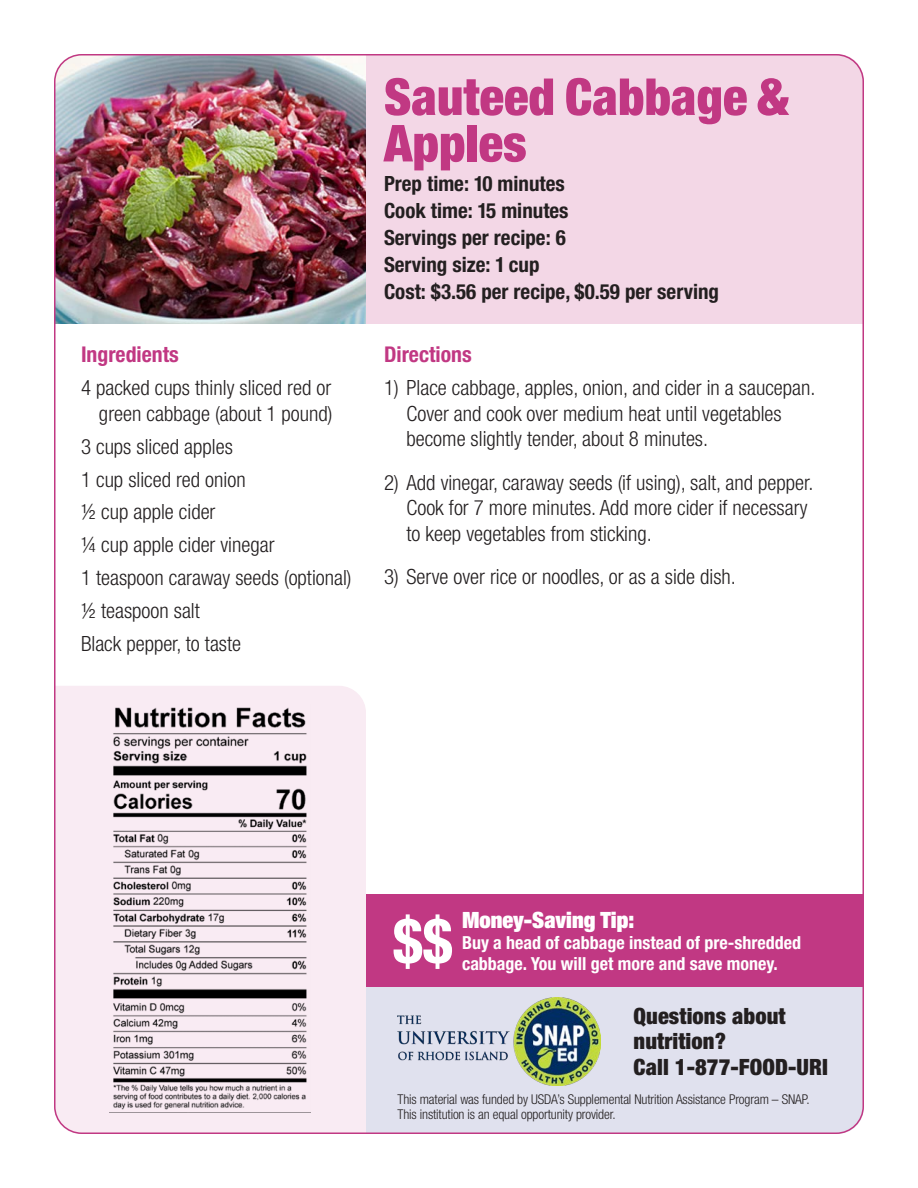
<style>
.page{position:relative;width:918px;height:1188px;background:#fff}
.page>*{position:absolute;margin:0;border:0;box-sizing:border-box;transform-origin:0 0}
.t1{font:700 condensed 62.1px "Helvetica Neue LT Pro";color:#fff}
.Recipe_Title{font:900 condensed 51px/46.5px "Helvetica Neue LT Pro";color:#c13883}
.t2{font:900 condensed 22.5px/25.5px "Helvetica Neue LT Pro";letter-spacing:.005em;color:#231f20}
.t3{font:900 condensed 22.5px "Helvetica Neue LT Pro";color:#fff}
.t4{font:700 condensed 21.75px "Helvetica Neue LT Pro";color:#c13883}
.Directions_lists{font:300 condensed 21px/25.5px "Helvetica Neue LT Pro";color:#231f20}
.Ingredients_list{font:300 condensed 21px/25.5px "Helvetica Neue LT Pro";color:#231f20;text-align:right}
.Recipe_details{font:700 condensed 21px "Helvetica Neue LT Pro";color:#231f20}
.t5{font:700 condensed 18px "Helvetica Neue LT Pro";color:#fff}
.t6{font:300 condensed 13.5px/15px "Helvetica Neue LT Pro";letter-spacing:-.01em;color:#231f20}
</style>
<div class="page">
<img style="left:54px;top:54px;width:312px;height:270px">
<div style="left:366px;top:54px;width:498px;height:270px;background:#f3d7e6"></div>
<div style="left:366px;top:894px;width:498px;height:93px;background:#c13883"></div>
<div style="left:54px;top:686px;width:312px;height:448px;background:#f9ebf3"></div>
<div style="left:366px;top:987px;width:498px;height:147px;background:#e0e1ee"></div>
<img style="left:398px;top:998px;width:202px;height:88px">
<img style="left:110px;top:705px;width:200px;height:407px">
<p class="t4" style="left:81px;top:342px;width:99px">Ingredients</p>
<p class="Ingredients_list" style="left:81px;top:375px;width:253px">4 packed cups thinly sliced red or green cabbage (about 1 pound)</p>
<p class="Ingredients_list" style="left:81px;top:433px;width:153px">3 cups sliced apples</p>
<p class="Ingredients_list" style="left:81px;top:466px;width:166px">1 cup sliced red onion</p>
<p class="Ingredients_list" style="left:81px;top:499px;width:136px">½ cup apple cider</p>
<p class="Ingredients_list" style="left:81px;top:532px;width:195px">¼ cup apple cider vinegar</p>
<p class="Ingredients_list" style="left:81px;top:565px;width:272px">1 teaspoon caraway seeds (optional)</p>
<p class="Ingredients_list" style="left:81px;top:598px;width:120px">½ teaspoon salt</p>
<p class="Ingredients_list" style="left:81px;top:631px;width:162px">Black pepper, to taste</p>
<p class="Recipe_Title" style="left:384px;top:73px;width:406px">Sauteed Cabbage &amp;<br>Apples</p>
<p class="Recipe_details" style="left:384px;top:172px;width:182px">Prep time: 10 minutes</p>
<p class="Recipe_details" style="left:384px;top:199px;width:186px">Cook time: 15 minutes</p>
<p class="Recipe_details" style="left:384px;top:226px;width:183px">Servings per recipe: 6</p>
<p class="Recipe_details" style="left:384px;top:253px;width:157px">Serving size: 1 cup</p>
<p class="Recipe_details" style="left:384px;top:280px;width:337px">Cost: $3.56 per recipe, $0.59 per serving</p>
<p class="t4" style="left:384px;top:342px;width:89px">Directions</p>
<p class="Directions_lists" style="left:406px;top:375px;width:410px;text-indent:-22px">1) Place cabbage, apples, onion, and cider in a saucepan.<br>Cover and cook over medium heat until vegetables become slightly tender, about 8 minutes.</p>
<p class="Directions_lists" style="left:406px;top:469px;width:408px;text-indent:-22px">2) Add vinegar, caraway seeds (if using), salt, and pepper.<br>Cook for 7 more minutes. Add more cider if necessary to keep vegetables from sticking.</p>
<p class="Directions_lists" style="left:384px;top:564px;width:353px">3) Serve over rice or noodles, or as a side dish.</p>
<p class="t1" style="left:393px;top:905px;width:61px">$$</p>
<p class="t3" style="left:462px;top:905px;width:174px">Money-Saving Tip:</p>
<p class="t5" style="left:462px;top:932px;width:341px">Buy a head of cabbage instead of pre-shredded</p>
<p class="t5" style="left:462px;top:953px;width:317px">cabbage. You will get more and save money.</p>
<p class="t2" style="left:634px;top:1003px;width:154px">Questions about</p>
<p class="t2" style="left:634px;top:1028px;width:196px">nutrition?<br>Call 1-877-FOOD-URI</p>
<p class="t6" style="left:398px;top:1091px;width:414px">This material was funded by USDA’s Supplemental Nutrition Assistance Program – SNAP.<br>This institution is an equal opportunity provider.</p>
</div>
